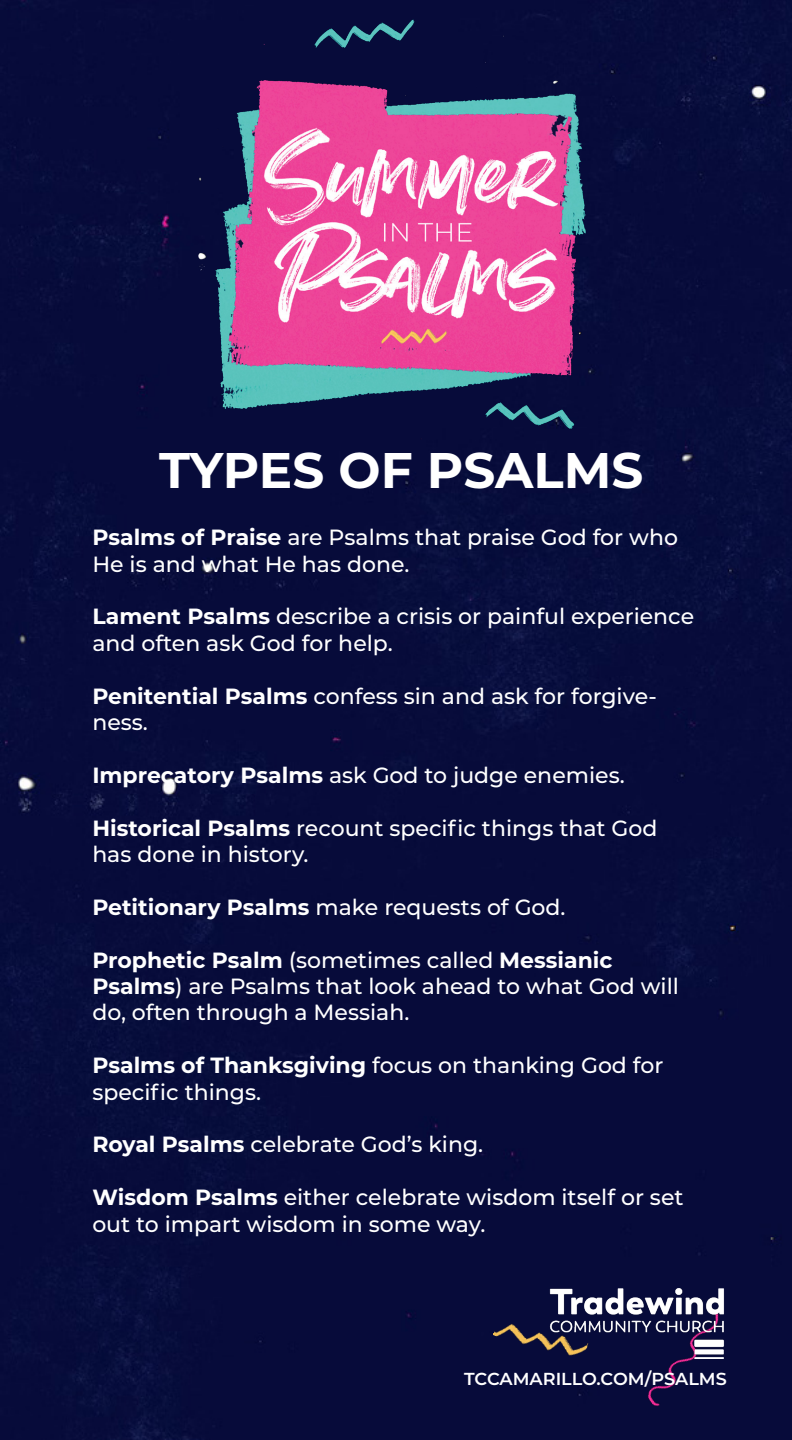
<style>
.page{position:relative;width:792px;height:1440px;background:#070b3a}
.page>*{position:absolute;margin:0;border:0;box-sizing:border-box;transform-origin:0 0}
.t1{font:700 50px "Montserrat";color:#fff}
.t2{font:500 22px/26.4px "Montserrat";color:#fff}
.t3{font:600 17.4px "Montserrat";color:#fff}
.s1{font-weight:700}
</style>
<div class="page">
<img style="left:196px;top:20px;width:402px;height:424px">
<div style="left:481px;top:1140px;width:311px;height:300px;background:#070b3a"></div>
<img style="left:493px;top:1308px;width:96px;height:62px">
<img style="left:546px;top:1288px;width:180px;height:70px">
<p class="t1" style="left:159px;top:434px;width:486px">TYPES OF PSALMS</p>
<p class="t2" style="left:92px;top:523px;width:587px"><span class="s1">Psalms of Praise</span> are Psalms that praise God for who<br>He is and what He has done.</p>
<p class="t2" style="left:92px;top:603px;width:603px"><span class="s1">Lament Psalms</span> describe a crisis or painful experience and often ask God for help.</p>
<p class="t2" style="left:92px;top:682px;width:566px"><span class="s1">Penitential Psalms</span> confess sin and ask for forgive&shy;ness.</p>
<p class="t2" style="left:92px;top:761px;width:534px"><span class="s1">Imprecatory Psalms</span> ask God to judge enemies.</p>
<p class="t2" style="left:92px;top:814px;width:567px"><span class="s1">Historical Psalms</span> recount specific things that God has done in history.</p>
<p class="t2" style="left:92px;top:893px;width:475px"><span class="s1">Petitionary Psalms</span> make requests of God.</p>
<p class="t2" style="left:92px;top:946px;width:588px"><span class="s1">Prophetic Psalm</span> (sometimes called <span class="s1">Messianic<br>Psalms</span>) are Psalms that look ahead to what God will do, often through a Messiah.</p>
<p class="t2" style="left:92px;top:1051px;width:573px"><span class="s1">Psalms of Thanksgiving</span> focus on thanking God for specific things.</p>
<p class="t2" style="left:92px;top:1131px;width:392px"><span class="s1">Royal Psalms</span> celebrate God’s king.</p>
<p class="t2" style="left:92px;top:1183px;width:593px"><span class="s1">Wisdom Psalms</span> either celebrate wisdom itself or set out to impart wisdom in some way.</p>
<p class="t3" style="left:464px;top:1366px;width:264px">TCCAMARILLO.COM/PSALMS</p>
</div>
